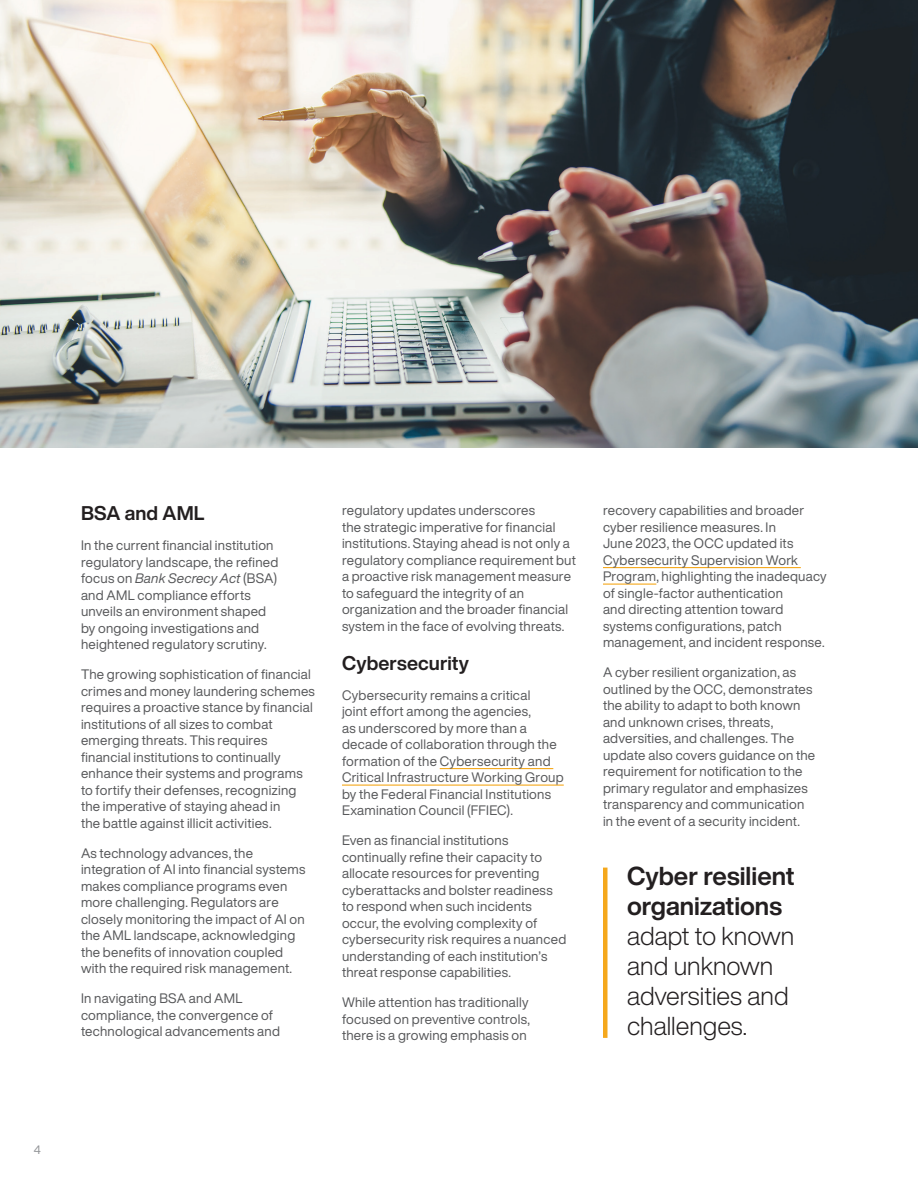
<style>
.page{position:relative;width:918px;height:1188px;background:#fff}
.page>*{position:absolute;margin:0;border:0;box-sizing:border-box;transform-origin:0 0}
.t1{font:300 25.5px/30px "Helvetica Now Display";color:#231f20}
.t2{font:700 25.5px/30px "Helvetica Now Display";color:#231f20}
.t3{font:700 19.5px "Helvetica Now Display";letter-spacing:.005em;color:#231f20}
.t4{font:13.5px/16.5px "Helvetica Now Display";letter-spacing:.02em;color:#57585a}
.t5{font:12px "Helvetica Now Display";color:#939598}
.s1{font-style:italic}
</style>
<div class="page">
<img style="left:0;top:0;width:918px;height:447px">
<hr style="left:440px;top:768px;width:113px;height:1px;background:#f5a81c">
<hr style="left:342px;top:785px;width:222px;height:1px;background:#f5a81c">
<hr style="left:603px;top:567px;width:198px;height:1px;background:#f5a81c">
<hr style="left:603px;top:584px;width:53px;height:1px;background:#f5a81c">
<div style="left:603px;top:868px;width:5px;height:170px;background:#f5a81c"></div>
<h2 class="t3" style="left:81px;top:500px;width:125px">BSA and AML</h2>
<p class="t4" style="left:81px;top:537px;width:199px">In the current financial institution regulatory landscape, the refined focus on <span class="s1">Bank Secrecy Act</span> (BSA) and AML compliance efforts unveils an environment shaped by ongoing investigations and heightened regulatory scrutiny.</p>
<p class="t4" style="left:81px;top:666px;width:235px">The growing sophistication of financial crimes and money laundering schemes requires a proactive stance by financial institutions of all sizes to combat emerging threats. This requires financial institutions to continually enhance their systems and programs to fortify their defenses, recognizing the imperative of staying ahead in<br>the battle against illicit activities.</p>
<p class="t4" style="left:81px;top:845px;width:226px">As technology advances, the integration of AI into financial systems makes compliance programs even more challenging. Regulators are closely monitoring the impact of AI on the AML landscape, acknowledging the benefits of innovation coupled with the required risk management.</p>
<p class="t4" style="left:81px;top:990px;width:201px">In navigating BSA and AML compliance, the convergence of technological advancements and</p>
<p class="t4" style="left:342px;top:502px;width:235px">regulatory updates underscores<br>the strategic imperative for financial institutions. Staying ahead is not only a regulatory compliance requirement but a proactive risk management measure to safeguard the integrity of an organization and the broader financial system in the face of evolving threats.</p>
<h2 class="t3" style="left:342px;top:649px;width:129px">Cybersecurity</h2>
<p class="t4" style="left:342px;top:686px;width:223px">Cybersecurity remains a critical<br>joint effort among the agencies,<br>as underscored by more than a decade of collaboration through the formation of the Cybersecurity and Critical Infrastructure Working Group by the Federal Financial Institutions Examination Council (FFIEC).</p>
<p class="t4" style="left:342px;top:832px;width:226px">Even as financial institutions continually refine their capacity to allocate resources for preventing cyberattacks and bolster readiness to respond when such incidents occur, the evolving complexity of cybersecurity risk requires a nuanced understanding of each institution’s threat response capabilities.</p>
<p class="t4" style="left:342px;top:994px;width:190px;text-align:justify">While attention has traditionally focused on preventive controls, there is a growing emphasis on</p>
<p class="t4" style="left:603px;top:502px;width:225px">recovery capabilities and broader cyber resilience measures. In<br>June 2023, the OCC updated its Cybersecurity Supervision Work Program, highlighting the inadequacy of single-factor authentication<br>and directing attention toward systems configurations, patch management, and incident response.</p>
<p class="t4" style="left:603px;top:664px;width:214px">A cyber resilient organization, as outlined by the OCC, demonstrates the ability to adapt to both known and unknown crises, threats, adversities, and challenges. The update also covers guidance on the requirement for notification to the primary regulator and emphasizes transparency and communication in the event of a security incident.</p>
<h1 class="t2" style="left:627px;top:861px;width:169px">Cyber resilient organizations</h1>
<h1 class="t1" style="left:627px;top:921px;width:169px">adapt to known and unknown adversities and challenges.</h1>
<p class="t5" style="left:34px;top:1142px;width:8px">4</p>
</div>
